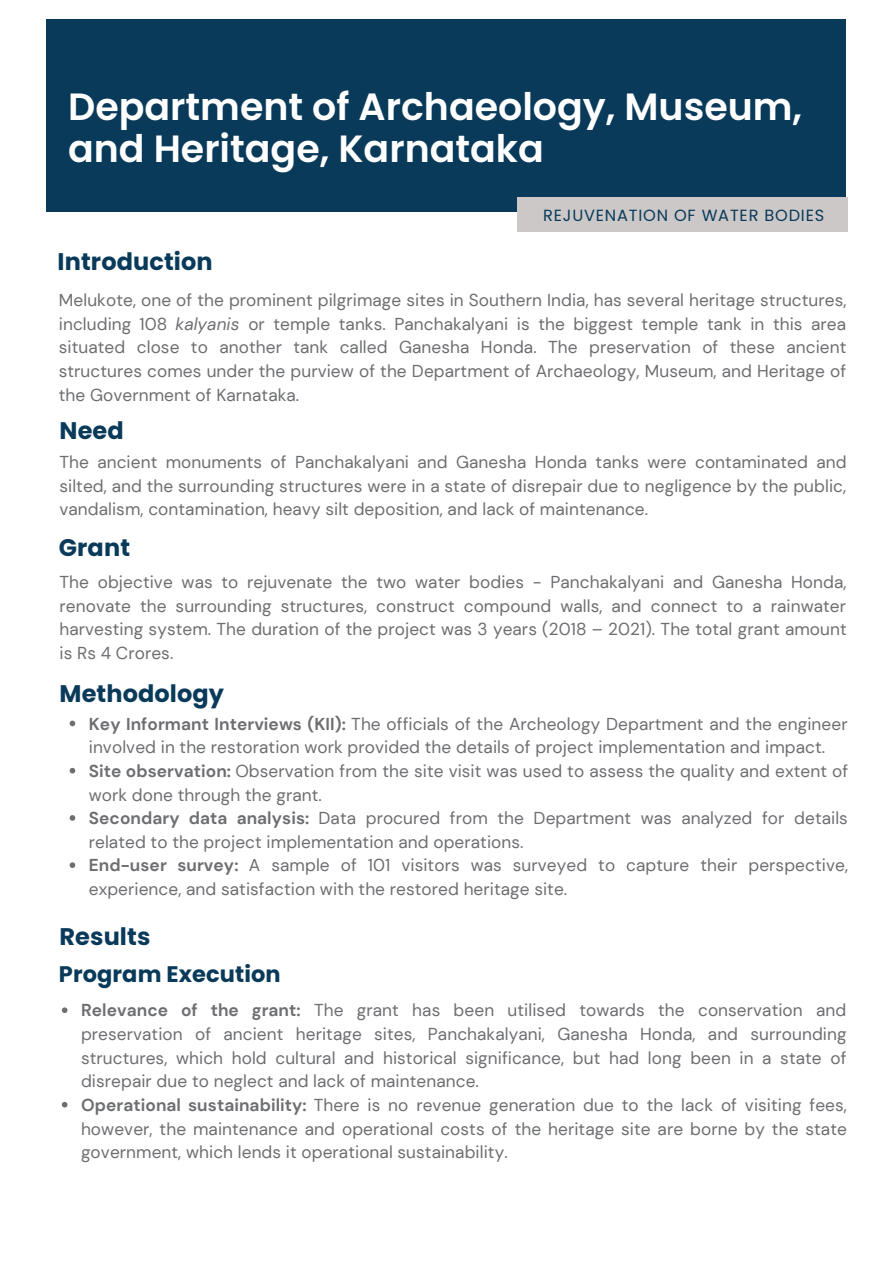
<style>
.page{position:relative;width:893px;height:1264px;background:#fff}
.page>*{position:absolute;margin:0;border:0;box-sizing:border-box;transform-origin:0 0}
.t1{font:600 37.95px/41.5px "Poppins";color:#fff}
.t2{font:700 24px "Poppins";letter-spacing:.005em;color:#093a5a}
.t3{font:700 22.5px "Poppins";letter-spacing:.005em;color:#093a5a}
.t4{font:17.25px/23.5px "DM Sans";letter-spacing:.005em;color:#6d6e71}
.t5{font:16.2px "Poppins";letter-spacing:.05em;color:#093a5a}
.s1{font-style:italic}
.s2{font-weight:700}
</style>
<div class="page">
<div style="left:46px;top:19px;width:799px;height:193px;background:#093a5a"></div>
<svg style="left:62px;top:1007px;width:5px;height:6px"></svg>
<svg style="left:62px;top:1101px;width:5px;height:6px"></svg>
<svg style="left:70px;top:720px;width:5px;height:6px"></svg>
<svg style="left:70px;top:768px;width:5px;height:5px"></svg>
<svg style="left:70px;top:815px;width:5px;height:5px"></svg>
<svg style="left:70px;top:862px;width:5px;height:6px"></svg>
<div style="left:517px;top:197px;width:331px;height:34px;background:#cdc8c8"></div>
<p class="t1" style="left:68px;top:86px;width:735px">Department of Archaeology, Museum, and Heritage, Karnataka</p>
<p class="t2" style="left:58px;top:245px;width:156px">Introduction</p>
<p class="t5" style="left:543px;top:204px;width:283px">REJUVENATION OF WATER BODIES</p>
<p class="t4" style="left:59px;top:288px;width:789px">Melukote, one of the prominent pilgrimage sites in Southern India, has several heritage structures, including 108 <span class="s1">kalyanis</span> or temple tanks. Panchakalyani is the biggest temple tank in this area</p>
<p class="t4" style="left:59px;top:336px;width:789px;text-align:justify">situated close to another tank called Ganesha Honda. The preservation of these ancient structures comes under the purview of the Department of Archaeology, Museum, and Heritage of the Government of Karnataka.</p>
<p class="t2" style="left:59px;top:413px;width:66px">Need</p>
<p class="t4" style="left:59px;top:450px;width:788px;text-align:justify">The ancient monuments of Panchakalyani and Ganesha Honda tanks were contaminated and silted, and the surrounding structures were in a state of disrepair due to negligence by the public, vandalism, contamination, heavy silt deposition, and lack of maintenance.</p>
<p class="t2" style="left:59px;top:531px;width:73px">Grant</p>
<p class="t4" style="left:59px;top:570px;width:788px">The objective was to rejuvenate the two water bodies - Panchakalyani and Ganesha Honda, renovate the surrounding structures, construct compound walls, and connect to a rainwater</p>
<p class="t4" style="left:59px;top:618px;width:788px">harvesting system. The duration of the project was 3 years (2018 – 2021). The total grant amount is Rs 4 Crores.</p>
<p class="t2" style="left:59px;top:677px;width:166px">Methodology</p>
<p class="t4" style="left:89px;top:712px;width:760px"><span class="s2">Key Informant Interviews (KII):</span> The officials of the Archeology Department and the engineer involved in the restoration work provided the details of project implementation and impact.<br><span class="s2">Site observation:</span> Observation from the site visit was used to assess the quality and extent of work done through the grant.</p>
<p class="t4" style="left:89px;top:806px;width:760px"><span class="s2">Secondary data analysis:</span> Data procured from the Department was analyzed for details</p>
<p class="t4" style="left:89px;top:830px;width:760px">related to the project implementation and operations.<br><span class="s2">End-user survey:</span> A sample of 101 visitors was surveyed to capture their perspective, experience, and satisfaction with the restored heritage site.</p>
<p class="t2" style="left:59px;top:920px;width:92px">Results</p>
<p class="t3" style="left:59px;top:958px;width:223px">Program Execution</p>
<p class="t4" style="left:81px;top:998px;width:766px"><span class="s2">Relevance of the grant:</span> The grant has been utilised towards the conservation and</p>
<p class="t4" style="left:81px;top:1022px;width:767px">preservation of ancient heritage sites, Panchakalyani, Ganesha Honda, and surrounding</p>
<p class="t4" style="left:81px;top:1045px;width:766px">structures, which hold cultural and historical significance, but had long been in a state of</p>
<p class="t4" style="left:81px;top:1069px;width:399px">disrepair due to neglect and lack of maintenance.</p>
<p class="t4" style="left:81px;top:1093px;width:767px;text-align:justify"><span class="s2">Operational sustainability:</span> There is no revenue generation due to the lack of visiting fees, however, the maintenance and operational costs of the heritage site are borne by the state government, which lends it operational sustainability.</p>
</div>
